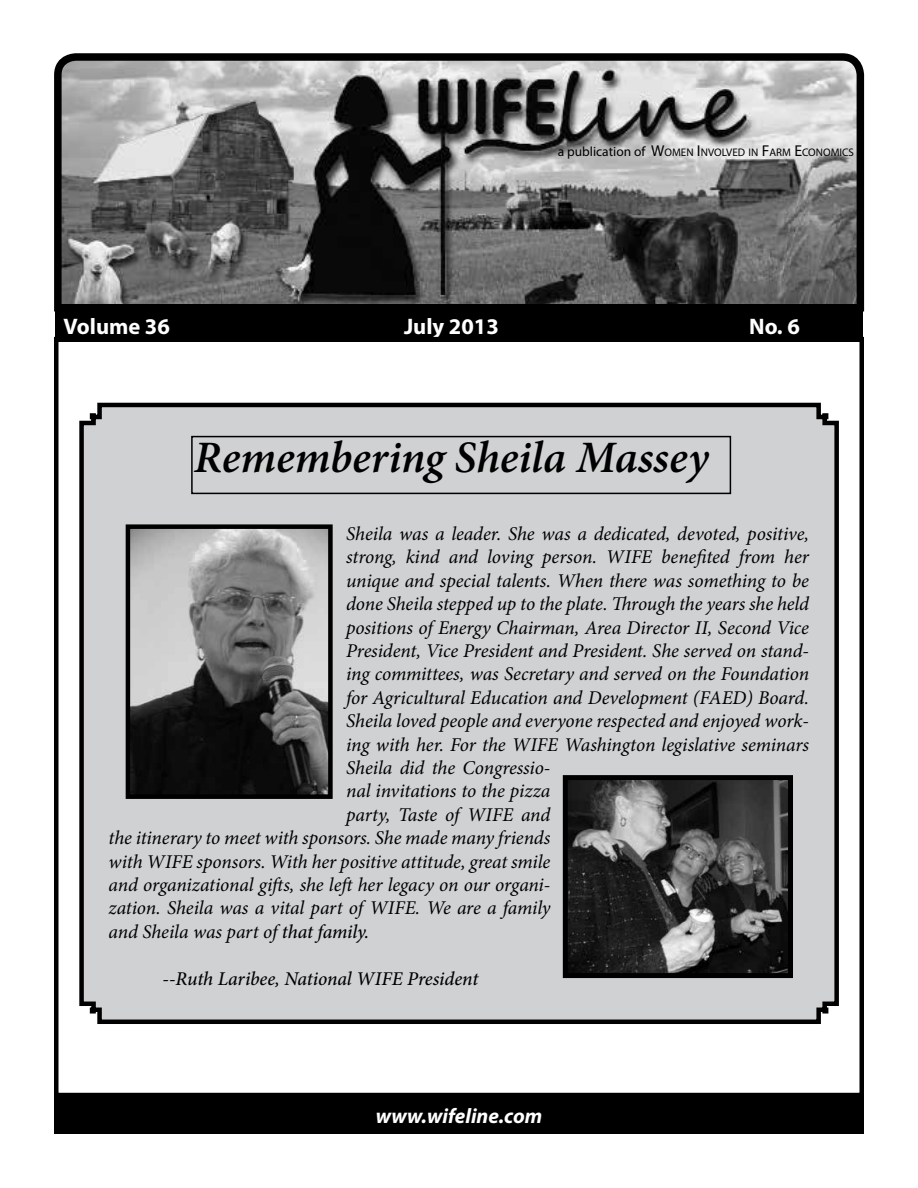
<style>
.page{position:relative;width:918px;height:1188px;background:#fff}
.page>*{position:absolute;margin:0;border:0;box-sizing:border-box;transform-origin:0 0}
.t1{font:italic 600 45px "Minion Pro";color:#000}
.t2{font:700 22.5px "Myriad Pro";color:#fff}
.t3{font:italic 700 21px "Myriad Pro";color:#fff}
.t4{font:italic 19.5px "Minion Pro";letter-spacing:-.005em;color:#000}
.t5{font:italic 500 19.5px "Minion Pro";letter-spacing:-.005em;color:#000}
.t6{font:10.95px "Myriad Pro";color:#000}
.s1{font-size:13.5px}
.s2{font-size:15.75px}
.s3{font-weight:500}
</style>
<div class="page">
<svg style="left:54px;top:53px;width:811px;height:259px;background:#707070"></svg>
<div style="left:55px;top:1096px;width:808px;height:37px;background:#000"></div>
<div style="left:54px;top:1095px;width:810px;height:39px;border:2px solid #000"></div>
<div style="left:55px;top:312px;width:808px;height:30px;background:#000"></div>
<div style="left:54px;top:337px;width:810px;height:760px;border:4px solid #000"></div>
<div style="left:79px;top:402px;width:760px;height:622px;background:#cfd1d2"></div>
<div style="left:191px;top:436px;width:540px;height:58px;border:2px solid #000"></div>
<img style="left:131px;top:529px;width:197px;height:265px">
<div style="left:126px;top:524px;width:207px;height:275px;border:4px solid #000"></div>
<img style="left:569px;top:781px;width:218px;height:191px">
<div style="left:563px;top:775px;width:230px;height:203px;border:5px solid #000"></div>
<p class="t6" style="left:558px;top:145px;width:298px"><span class="s1">a publication of</span> <span class="s2">W</span>OMEN <span class="s2">I</span>NVOLVED IN <span class="s2">F</span>ARM <span class="s2">E</span>CONOMICS</p>
<p class="t2" style="left:64px;top:311px;width:108px">Volume 36</p>
<p class="t2" style="left:404px;top:312px;width:96px">July 2013</p>
<p class="t2" style="left:749px;top:311px;width:52px">No. 6</p>
<h1 class="t1" style="left:194px;top:426px;width:517px">Remembering Sheila Massey</h1>
<p class="t4" style="left:346px;top:520px;width:464px">Sheila was a leader. She was a dedicated, devoted, positive,</p>
<p class="t4" style="left:346px;top:544px;width:464px">strong, kind and loving person. WIFE benefited from her</p>
<p class="t4" style="left:346px;top:567px;width:464px">unique and special talents. When there was something to be</p>
<p class="t4" style="left:346px;top:591px;width:464px">done Sheila stepped up to the plate. Through the years she held</p>
<p class="t4" style="left:346px;top:614px;width:464px">positions of Energy Chairman, Area Director II, Second Vice</p>
<p class="t4" style="left:346px;top:637px;width:464px">President, Vice President and President. She served on stand-</p>
<p class="t4" style="left:346px;top:661px;width:464px">ing committees, was Secretary and served on the Foundation</p>
<p class="t4" style="left:346px;top:684px;width:464px">for Agricultural Education and Development (FAED) Board.</p>
<p class="t4" style="left:346px;top:708px;width:464px">Sheila loved people and everyone respected and enjoyed work-</p>
<p class="t4" style="left:346px;top:731px;width:464px">ing with her. For the WIFE Washington legislative seminars</p>
<p class="t4" style="left:346px;top:754px;width:206px">Sheila did the Congressio-</p>
<p class="t4" style="left:346px;top:778px;width:206px">nal invitations to the pizza</p>
<p class="t4" style="left:346px;top:801px;width:206px">party, Taste of WIFE and</p>
<p class="t4" style="left:109px;top:825px;width:443px">the itinerary to meet with sponsors. She made many friends</p>
<p class="t4" style="left:109px;top:848px;width:443px">with WIFE sponsors. With her positive attitude, great smile</p>
<p class="t4" style="left:109px;top:871px;width:443px">and organizational gifts, she left her legacy on our organi-</p>
<p class="t4" style="left:109px;top:895px;width:443px">zation. Sheila was a vital part of WIFE. We are a family</p>
<p class="t4" style="left:109px;top:918px;width:262px">and Sheila was part of <span class="s3">that family.</span></p>
<p class="t5" style="left:163px;top:965px;width:317px">--Ruth Laribee, National WIFE President</p>
<p class="t3" style="left:376px;top:1102px;width:168px">www.wifeline.com</p>
</div>
